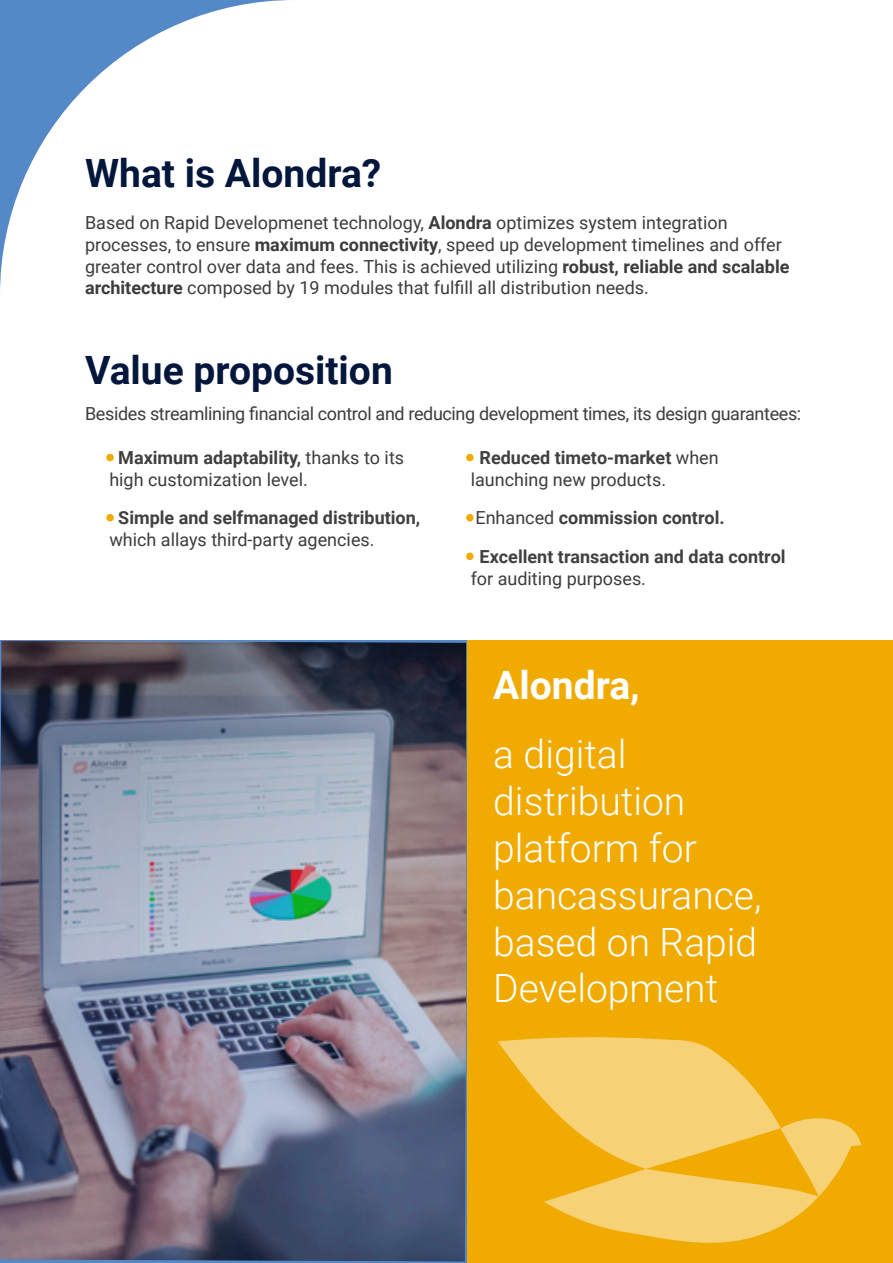
<style>
.page{position:relative;width:893px;height:1263px;background:#fff}
.page>*{position:absolute;margin:0;border:0;box-sizing:border-box;transform-origin:0 0}
.t1{font:300 39px/46.8px "Roboto";color:#fff}
.t2{font:700 39px "Roboto";color:#03163c}
.t3{font:700 39px "Roboto";color:#fff}
.t4{font:18px/21.6px "Roboto";color:#3c3c3b}
.t5{font:700 18px/38.5px "Roboto";color:#404040}
.t6{font:18px "Roboto";letter-spacing:-.02em;color:#3c3c3b}
.s1{font-weight:700}
.s2{font-weight:700;color:#404040}
.s3{font-weight:400;color:#3c3c3b}
</style>
<div class="page">
<svg style="left:0;top:0;width:288px;height:288px"></svg>
<div style="left:106px;top:454px;width:8px;height:7px;background:#f0aa00;border-radius:50%"></div>
<div style="left:106px;top:514px;width:8px;height:7px;background:#f0aa00;border-radius:50%"></div>
<div style="left:466px;top:454px;width:8px;height:7px;background:#f0aa00;border-radius:50%"></div>
<div style="left:466px;top:514px;width:8px;height:7px;background:#f0aa00;border-radius:50%"></div>
<div style="left:466px;top:553px;width:8px;height:7px;background:#f0aa00;border-radius:50%"></div>
<div style="left:466px;top:640px;width:427px;height:623px;background:#f0aa00"></div>
<svg style="left:498px;top:1037px;width:363px;height:206px;fill:#f6d175"></svg>
<img style="left:0;top:641px;width:466px;height:620px">
<h1 class="t2" style="left:85px;top:145px;width:298px">What is Alondra?</h1>
<p class="t4" style="left:85px;top:212px;width:706px">Based on Rapid Developmenet technology, <span class="s1">Alondra</span> optimizes system integration processes, to ensure <span class="s1">maximum connectivity</span>, speed up development timelines and offer greater control over data and fees. This is achieved utilizing <span class="s1">robust, reliable and scalable architecture</span> composed by 19 modules that fulfill all distribution needs.</p>
<h1 class="t2" style="left:85px;top:342px;width:309px">Value proposition</h1>
<p class="t6" style="left:85px;top:401px;width:718px">Besides streamlining financial control and reducing development times, its design guarantees:</p>
<p class="t4" style="left:109px;top:446px;width:296px;text-indent:9px"><span class="s2">Maximum adaptability,</span> thanks to its high customization level.</p>
<p class="t5" style="left:118px;top:498px;width:303px">Simple and selfmanaged distribution,</p>
<p class="t4" style="left:109px;top:528px;width:267px">which allays third-party agencies.</p>
<p class="t4" style="left:471px;top:446px;width:250px;text-indent:9px"><span class="s2">Reduced timeto-market</span> when launching new products.</p>
<p class="t5" style="left:475px;top:498px;width:312px"><span class="s3">Enhanced</span> commission control.<br>Excellent transaction and data control</p>
<p class="t4" style="left:471px;top:567px;width:177px">for auditing purposes.</p>
<h1 class="t3" style="left:493px;top:658px;width:148px">Alondra,</h1>
<h1 class="t1" style="left:493px;top:730px;width:270px">a digital distribution platform for bancassurance, based on Rapid<br>Development</h1>
</div>
